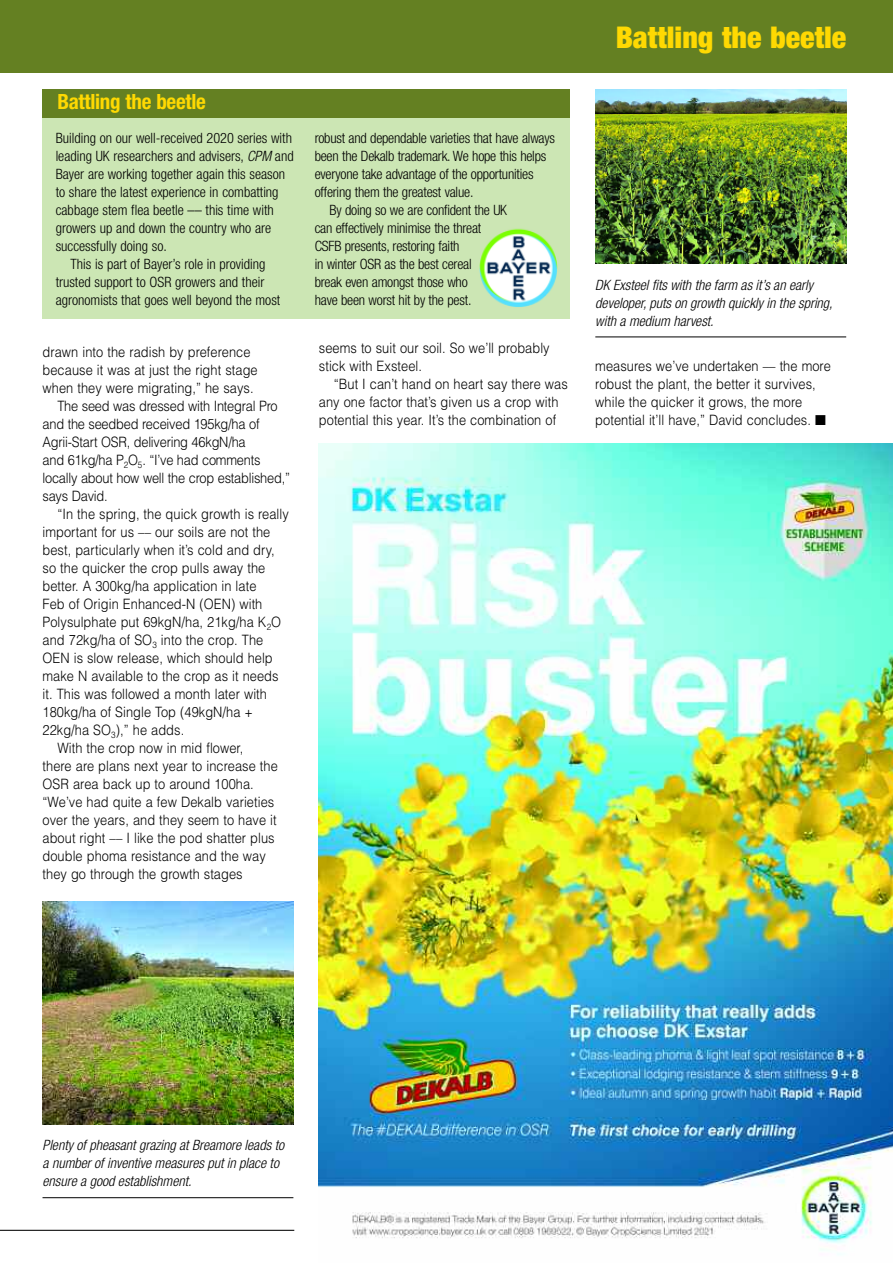
<style>
.page{position:relative;width:893px;height:1263px;background:#fff}
.page>*{position:absolute;margin:0;border:0;box-sizing:border-box;transform-origin:0 0}
.t1{font:900 condensed 30px "Helvetica Neue";color:#ffd902}
.t2{font:700 condensed 21px "Helvetica Neue";letter-spacing:-.015em;color:#ffd902}
.t3{font:300 14.25px/18px "Helvetica";letter-spacing:.005em;color:#000;scale:.9 1}
.t4{font:300 condensed 14.25px "Helvetica Neue";color:#000}
.t5{font:italic 300 condensed 14.25px/18px "Helvetica Neue";color:#000}
.t6{font:300 14.25px "Helvetica";letter-spacing:-.015em;color:#000;scale:.9 1}
.s1{font-style:italic}
</style>
<div class="page">
<img style="left:319px;top:443px;width:574px;height:812px">
<div style="left:43px;top:118px;width:527px;height:201px;background:#cce6b4"></div>
<div style="left:43px;top:89px;width:527px;height:29px;background:#648022"></div>
<hr style="left:43px;top:1197px;width:250px;height:1px;background:#000">
<img style="left:43px;top:901px;width:250px;height:223px">
<hr style="left:595px;top:337px;width:251px;height:1px;background:#000">
<img style="left:595px;top:89px;width:251px;height:175px">
<div style="left:0;top:0;width:893px;height:72px;background:#648022"></div>
<hr style="left:0;top:1230px;width:294px;height:1px;background:#000">
<h2 class="t2" style="left:57px;top:94px;width:150px">Battling the beetle</h2>
<p class="t4" style="left:56px;top:133px;width:238px">Building on our well-received 2020 series with</p>
<p class="t4" style="left:56px;top:151px;width:239px">leading UK researchers and advisers, <span class="s1">CPM</span> and</p>
<p class="t4" style="left:56px;top:169px;width:231px">Bayer are working together again this season</p>
<p class="t4" style="left:56px;top:187px;width:224px">to share the latest experience in combatting</p>
<p class="t4" style="left:56px;top:205px;width:220px">cabbage stem flea beetle –– this time with</p>
<p class="t4" style="left:56px;top:223px;width:217px">growers up and down the country who are</p>
<p class="t4" style="left:56px;top:241px;width:113px">successfully doing so.</p>
<p class="t4" style="left:71px;top:259px;width:196px">This is part of Bayer’s role in providing</p>
<p class="t4" style="left:56px;top:277px;width:210px">trusted support to OSR growers and their</p>
<p class="t4" style="left:56px;top:295px;width:226px">agronomists that goes well beyond the most</p>
<p class="t3" style="left:43px;top:343px;width:233px">drawn into the radish by preference</p>
<p class="t3" style="left:43px;top:361px;width:241px">because it was at just the right stage</p>
<p class="t3" style="left:43px;top:379px;width:236px">when they were migrating,” he says.</p>
<p class="t6" style="left:57px;top:398px;width:246px">The seed was dressed with Integral Pro</p>
<p class="t6" style="left:43px;top:416px;width:243px">and the seedbed received 195kg/ha of</p>
<p class="t6" style="left:43px;top:434px;width:227px">Agrii-Start OSR, delivering 46kgN/ha</p>
<p class="t6" style="left:43px;top:452px;width:244px">and 61kg/ha P<sub>2</sub>O<sub>5</sub>. “I’ve had comments</p>
<p class="t6" style="left:43px;top:470px;width:276px">locally about how well the crop established,”</p>
<p class="t6" style="left:43px;top:488px;width:74px">says David.</p>
<p class="t3" style="left:57px;top:505px;width:259px">“In the spring, the quick growth is really</p>
<p class="t3" style="left:43px;top:523px;width:255px">important for us –– our soils are not the</p>
<p class="t3" style="left:43px;top:541px;width:259px">best, particularly when it’s cold and dry,</p>
<p class="t3" style="left:43px;top:559px;width:249px">so the quicker the crop pulls away the</p>
<p class="t3" style="left:43px;top:577px;width:239px">better. A 300kg/ha application in late</p>
<p class="t3" style="left:43px;top:595px;width:246px">Feb of Origin Enhanced-N (OEN) with</p>
<p class="t3" style="left:43px;top:613px;width:267px">Polysulphate put 69kgN/ha, 21kg/ha K<sub>2</sub>O</p>
<p class="t3" style="left:43px;top:631px;width:247px">and 72kg/ha of SO<sub>3</sub> into the crop. The</p>
<p class="t3" style="left:43px;top:649px;width:257px">OEN is slow release, which should help</p>
<p class="t3" style="left:43px;top:667px;width:264px">make N available to the crop as it needs</p>
<p class="t3" style="left:43px;top:685px;width:251px">it. This was followed a month later with</p>
<p class="t3" style="left:43px;top:703px;width:235px">180kg/ha of Single Top (49kgN/ha +</p>
<p class="t3" style="left:43px;top:721px;width:159px">22kg/ha SO<sub>3</sub>),” he adds.</p>
<p class="t3" style="left:57px;top:739px;width:208px">With the crop now in mid flower,</p>
<p class="t3" style="left:43px;top:757px;width:263px">there are plans next year to increase the</p>
<p class="t3" style="left:43px;top:775px;width:236px">OSR area back up to around 100ha.</p>
<p class="t3" style="left:43px;top:793px;width:259px">“We’ve had quite a few Dekalb varieties</p>
<p class="t3" style="left:43px;top:811px;width:262px">over the years, and they seem to have it</p>
<p class="t3" style="left:43px;top:829px;width:259px">about right –– I like the pod shatter plus</p>
<p class="t3" style="left:43px;top:847px;width:250px">double phoma resistance and the way</p>
<p class="t3" style="left:43px;top:865px;width:224px">they go through the growth stages</p>
<p class="t4" style="left:315px;top:133px;width:242px">robust and dependable varieties that have always</p>
<p class="t4" style="left:315px;top:151px;width:233px">been the Dekalb trademark. We hope this helps</p>
<p class="t4" style="left:315px;top:169px;width:220px">everyone take advantage of the opportunities</p>
<p class="t4" style="left:315px;top:187px;width:160px">offering them the greatest value.</p>
<p class="t4" style="left:330px;top:205px;width:179px">By doing so we are confident the UK</p>
<p class="t4" style="left:315px;top:223px;width:168px">can effectively minimise the threat</p>
<p class="t4" style="left:315px;top:241px;width:146px">CSFB presents, restoring faith</p>
<p class="t4" style="left:315px;top:259px;width:159px">in winter OSR as the best cereal</p>
<p class="t4" style="left:315px;top:277px;width:155px">break even amongst those who</p>
<p class="t4" style="left:315px;top:295px;width:158px">have been worst hit by the pest.</p>
<p class="t3" style="left:319px;top:339px;width:258px">seems to suit our soil. So we’ll probably stick with Exsteel.</p>
<p class="t3" style="left:319px;top:375px;width:278px;text-indent:15px">“But I can’t hand on heart say there was any one factor that’s given us a crop with potential this year. It’s the combination of</p>
<h1 class="t1" style="left:616px;top:27px;width:232px">Battling the beetle</h1>
<p class="t5" style="left:595px;top:277px;width:239px">DK Exsteel fits with the farm as it’s an early developer, puts on growth quickly in the spring, with a medium harvest.</p>
<p class="t3" style="left:595px;top:357px;width:263px">measures we’ve undertaken –– the more robust the plant, the better it survives, while the quicker it grows, the more potential it’ll have,” David concludes. ■</p>
<p class="t5" style="left:43px;top:1137px;width:243px">Plenty of pheasant grazing at Breamore leads to a number of inventive measures put in place to ensure a good establishment.</p>
</div>
